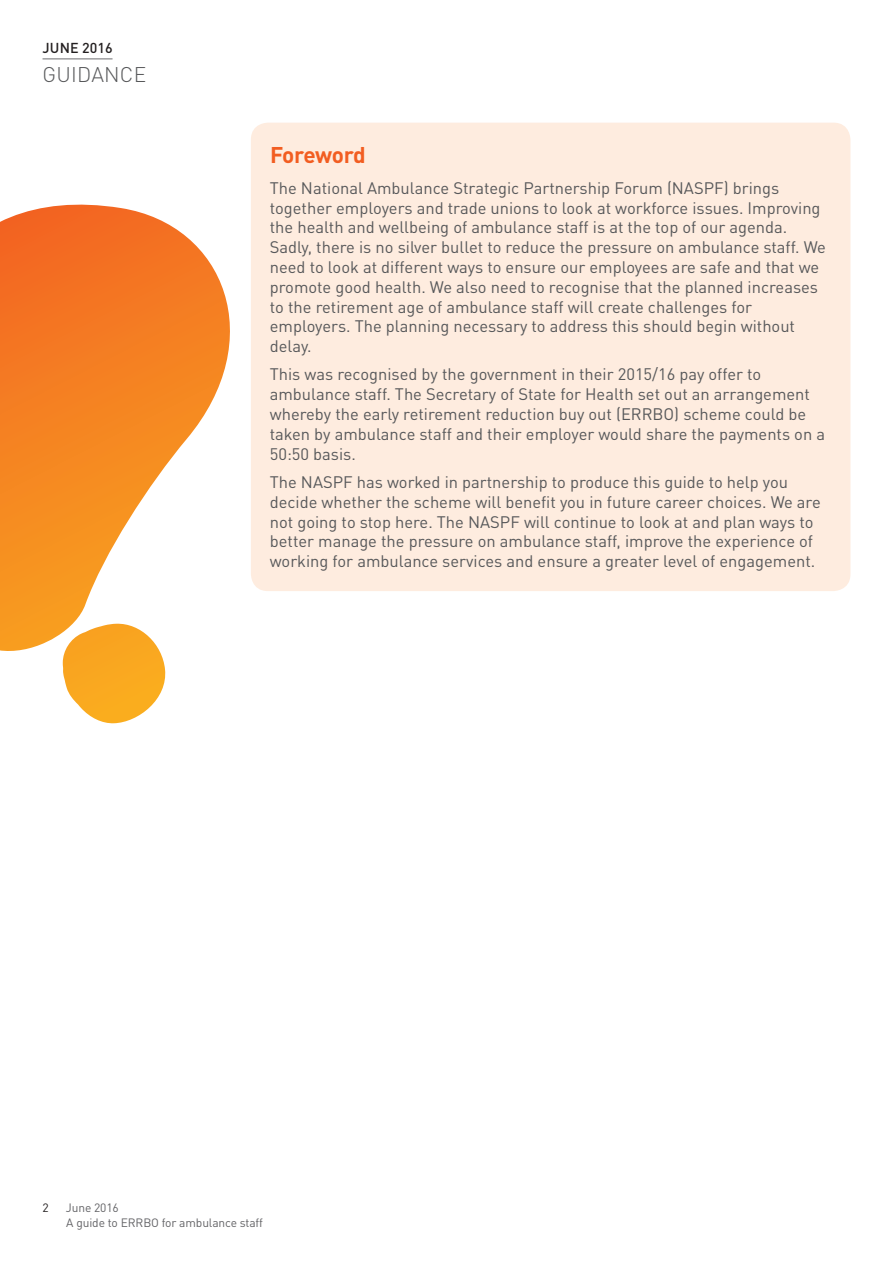
<style>
.page{position:relative;width:893px;height:1263px;background:#fff}
.page>*{position:absolute;margin:0;border:0;box-sizing:border-box;transform-origin:0 0}
.t1{font:700 22.5px "DINOT";letter-spacing:-.02em;color:#f25d21}
.t2{font:300 21px "DINOT";letter-spacing:.01em;color:#57585a}
.t3{font:16.5px/19.8px "DINOT";color:#57585a}
.t4{font:500 14.25px "DINOT";letter-spacing:.005em;color:#231f20}
.t5{font:12px/14.4px "DINOT";letter-spacing:-.01em;color:#636366}
.t6{font:12px "DINOT";color:#231f20}
</style>
<div class="page">
<hr style="left:43px;top:59px;width:70px;height:1px;background:#6c6d70">
<svg style="left:68px;top:692px;width:93px;height:32px"></svg>
<svg style="left:0;top:204px;width:264px;height:488px"></svg>
<div style="left:251px;top:123px;width:599px;height:468px;background:#feecdf;border-radius:17px"></div>
<p class="t4" style="left:43px;top:39px;width:72px">JUNE 2016</p>
<p class="t2" style="left:43px;top:62px;width:105px">GUIDANCE</p>
<h1 class="t1" style="left:270px;top:140px;width:97px">Foreword</h1>
<p class="t3" style="left:270px;top:178px;width:558px">The National Ambulance Strategic Partnership Forum (NASPF) brings together employers and trade unions to look at workforce issues. Improving the health and wellbeing of ambulance staff is at the top of our agenda.<br>Sadly, there is no silver bullet to reduce the pressure on ambulance staff. We need to look at different ways to ensure our employees are safe and that we promote good health. We also need to recognise that the planned increases to the retirement age of ambulance staff will create challenges for employers. The planning necessary to address this should begin without delay.</p>
<p class="t3" style="left:270px;top:364px;width:557px">This was recognised by the government in their 2015/16 pay offer to ambulance staff. The Secretary of State for Health set out an arrangement whereby the early retirement reduction buy out (ERRBO) scheme could be taken by ambulance staff and their employer would share the payments on a 50:50 basis.</p>
<p class="t3" style="left:270px;top:472px;width:552px">The NASPF has worked in partnership to produce this guide to help you decide whether the scheme will benefit you in future career choices. We are not going to stop here. The NASPF will continue to look at and plan ways to better manage the pressure on ambulance staff, improve the experience of working for ambulance services and ensure a greater level of engagement.</p>
<p class="t6" style="left:43px;top:1200px;width:8px">2</p>
<p class="t5" style="left:66px;top:1201px;width:199px">June 2016<br>A guide to ERRBO for ambulance staff</p>
</div>
